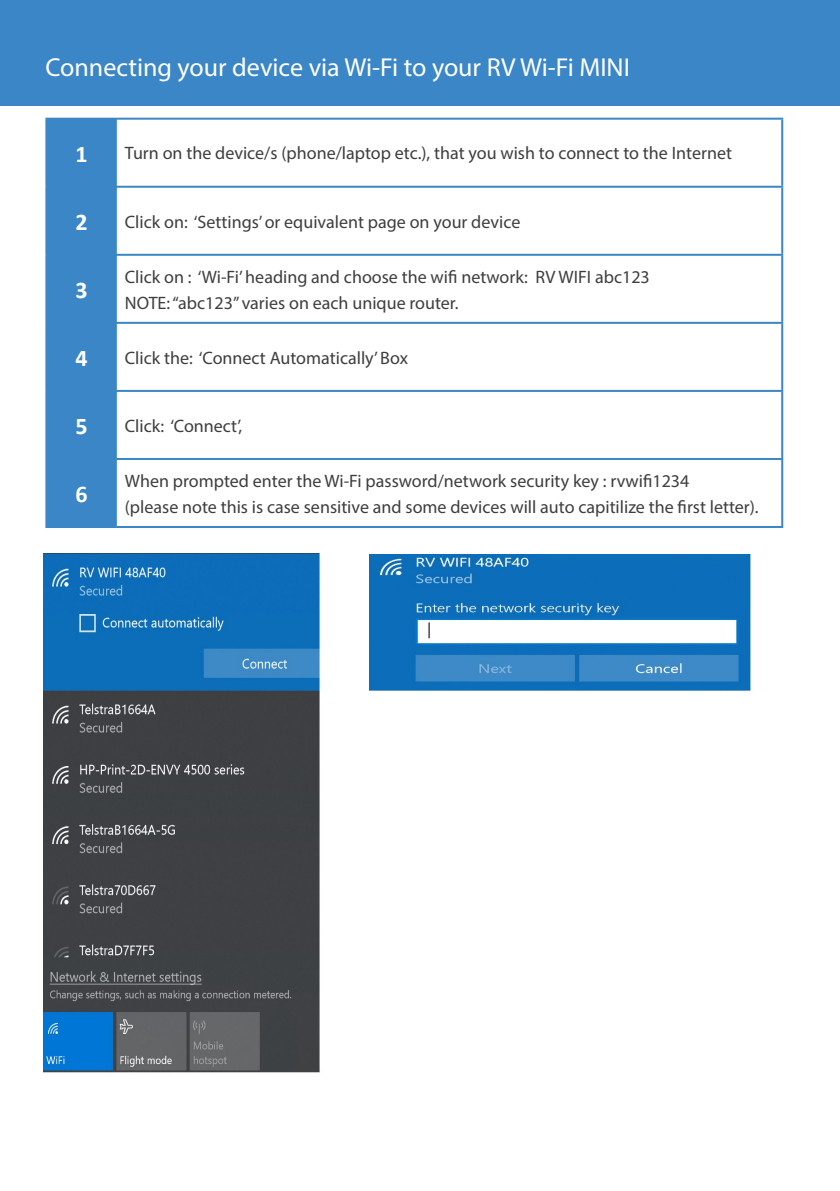
<style>
.page{position:relative;width:840px;height:1191px;background:#fff}
.page>*{position:absolute;margin:0;border:0;box-sizing:border-box;transform-origin:0 0}
.t1{font:26px "Myriad Pro";color:#fff}
.t2{font:700 24px "Calibri";color:#fff}
.t3{font:18px/26px "Myriad Pro";color:#3e3e3f}
</style>
<div class="page">
<div style="left:0;top:0;width:839px;height:106px;background:#3b86c6"></div>
<div style="left:47px;top:120px;width:70px;height:406px;background:#3b86c6"></div>
<hr style="left:45px;top:118px;width:72px;height:2px;background:#3b86c6">
<hr style="left:45px;top:120px;width:2px;height:66px;background:#3b86c6">
<hr style="left:117px;top:118px;width:665px;height:2px;background:#3b86c6">
<hr style="left:780px;top:120px;width:2px;height:66px;background:#3b86c6">
<hr style="left:45px;top:186px;width:72px;height:2px;background:#3b86c6">
<hr style="left:45px;top:188px;width:2px;height:66px;background:#3b86c6">
<hr style="left:117px;top:186px;width:665px;height:2px;background:#3b86c6">
<hr style="left:780px;top:188px;width:2px;height:66px;background:#3b86c6">
<hr style="left:45px;top:254px;width:72px;height:2px;background:#3b86c6">
<hr style="left:45px;top:256px;width:2px;height:66px;background:#3b86c6">
<hr style="left:117px;top:254px;width:665px;height:2px;background:#3b86c6">
<hr style="left:780px;top:256px;width:2px;height:66px;background:#3b86c6">
<hr style="left:45px;top:322px;width:72px;height:2px;background:#3b86c6">
<hr style="left:45px;top:324px;width:2px;height:66px;background:#3b86c6">
<hr style="left:117px;top:322px;width:665px;height:2px;background:#3b86c6">
<hr style="left:780px;top:324px;width:2px;height:66px;background:#3b86c6">
<hr style="left:45px;top:390px;width:72px;height:2px;background:#3b86c6">
<hr style="left:45px;top:392px;width:2px;height:66px;background:#3b86c6">
<hr style="left:117px;top:390px;width:665px;height:2px;background:#3b86c6">
<hr style="left:780px;top:392px;width:2px;height:66px;background:#3b86c6">
<hr style="left:45px;top:458px;width:72px;height:2px;background:#3b86c6">
<hr style="left:45px;top:460px;width:2px;height:66px;background:#3b86c6">
<hr style="left:117px;top:458px;width:665px;height:2px;background:#3b86c6">
<hr style="left:780px;top:460px;width:2px;height:66px;background:#3b86c6">
<hr style="left:45px;top:526px;width:72px;height:2px;background:#3b86c6">
<hr style="left:117px;top:526px;width:665px;height:2px;background:#3b86c6">
<img style="left:44px;top:554px;width:276px;height:519px">
<img style="left:370px;top:554px;width:381px;height:137px">
<p class="t1" style="left:45px;top:51px;width:585px">Connecting your device via Wi-Fi to your RV Wi-Fi MINI</p>
<p class="t1" style="left:143px;top:52px;width:286px">on to the RV Wi-Fi+ Router</p>
<p class="t2" style="left:75px;top:137px;width:14px">1</p>
<p class="t3" style="left:125px;top:140px;width:608px">Turn on the device/s (phone/laptop etc.), that you wish to connect to the Internet</p>
<p class="t2" style="left:75px;top:205px;width:14px">2</p>
<p class="t3" style="left:125px;top:208px;width:397px">Click on: ‘Settings’ or equivalent page on your device</p>
<p class="t2" style="left:75px;top:273px;width:14px">3</p>
<p class="t3" style="left:125px;top:263px;width:526px">Click on : ‘Wi-Fi’ heading and choose the wifi network: RV WIFI abc123<br>NOTE:“abc123” varies on each unique router.</p>
<p class="t2" style="left:75px;top:341px;width:14px">4</p>
<p class="t3" style="left:125px;top:344px;width:284px">Click the: ‘Connect Automatically’ Box</p>
<p class="t2" style="left:75px;top:409px;width:14px">5</p>
<p class="t3" style="left:125px;top:412px;width:119px">Click: ‘Connect’,</p>
<p class="t2" style="left:75px;top:477px;width:14px">6</p>
<p class="t3" style="left:125px;top:467px;width:565px">When prompted enter the Wi-Fi password/network security key : rvwifi1234</p>
<p class="t3" style="left:125px;top:493px;width:635px">(please note this is case sensitive and some devices will auto capitilize the first letter).</p>
</div>
